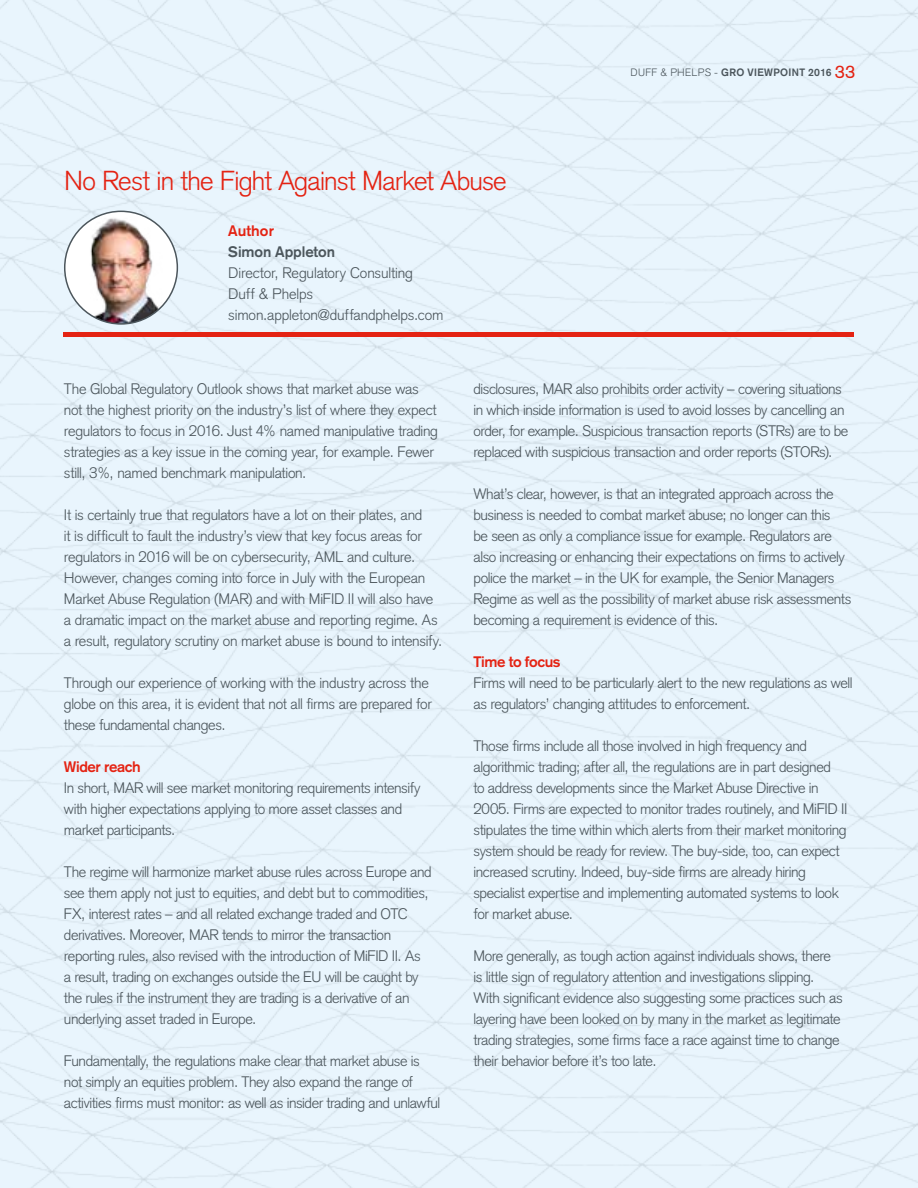
<style>
.page{position:relative;width:918px;height:1188px;background:#fff}
.page>*{position:absolute;margin:0;border:0;box-sizing:border-box;transform-origin:0 0}
.t1{font:300 27px "Akzidenz Grotesk";letter-spacing:-.025em;color:#e42313}
.t2{font:300 15px/21px "Akzidenz Grotesk";letter-spacing:-.025em;color:#4c565c}
.t3{font:300 15px/21px "Akzidenz Grotesk";letter-spacing:-.005em;color:#4c565c}
.t4{font:700 15px "Akzidenz Grotesk";letter-spacing:-.025em;color:#e42313}
.t5{font:700 15px "Akzidenz Grotesk";letter-spacing:-.005em;color:#4c565c}
.t6{font:700 10.5px "Akzidenz Grotesk";letter-spacing:.035em;color:#4c565c}
.s1{font-weight:300}
.s2{font-weight:400;font-size:18px;color:#e42313}
</style>
<div class="page">
<img style="left:0;top:0;width:918px;height:1188px">
<hr style="left:64px;top:333px;width:790px;height:4px;background:#e42313">
<div style="left:65px;top:211px;width:112px;height:113px;background:#fff;border-radius:50%"></div>
<img style="left:79px;top:216px;width:84px;height:108px">
<div style="left:64px;top:211px;width:114px;height:114px;border:2px solid #4c565c;border-radius:50%"></div>
<h1 class="t1" style="left:64px;top:165px;width:444px">No Rest in the Fight Against Market Abuse</h1>
<p class="t4" style="left:228px;top:222px;width:47px">Author</p>
<p class="t5" style="left:228px;top:243px;width:108px">Simon Appleton</p>
<p class="t3" style="left:228px;top:263px;width:217px">Director, Regulatory Consulting<br>Duff &amp; Phelps simon.appleton@duffandphelps.com</p>
<p class="t6" style="left:631px;top:66px;width:226px"><span class="s1">DUFF &amp; PHELPS -</span> GRO VIEWPOINT 2016 <span class="s2">33</span></p>
<p class="t2" style="left:64px;top:379px;width:376px">The Global Regulatory Outlook shows that market abuse was not the highest priority on the industry’s list of where they expect regulators to focus in 2016. Just 4% named manipulative trading strategies as a key issue in the coming year, for example. Fewer still, 3%, named benchmark manipulation.</p>
<p class="t2" style="left:64px;top:505px;width:380px">It is certainly true that regulators have a lot on their plates, and<br>it is difficult to fault the industry’s view that key focus areas for regulators in 2016 will be on cybersecurity, AML and culture.<br>However, changes coming into force in July with the European Market Abuse Regulation (MAR) and with MiFID II will also have a dramatic impact on the market abuse and reporting regime. As a result, regulatory scrutiny on market abuse is bound to intensify.</p>
<p class="t2" style="left:64px;top:673px;width:369px">Through our experience of working with the industry across the globe on this area, it is evident that not all firms are prepared for these fundamental changes.</p>
<p class="t4" style="left:64px;top:758px;width:78px">Wider reach</p>
<p class="t2" style="left:64px;top:778px;width:358px">In short, MAR will see market monitoring requirements intensify with higher expectations applying to more asset classes and market participants.</p>
<p class="t2" style="left:64px;top:862px;width:369px">The regime will harmonize market abuse rules across Europe and see them apply not just to equities, and debt but to commodities, FX, interest rates – and all related exchange traded and OTC derivatives. Moreover, MAR tends to mirror the transaction reporting rules, also revised with the introduction of MiFID II. As<br>a result, trading on exchanges outside the EU will be caught by the rules if the instrument they are trading is a derivative of an underlying asset traded in Europe.</p>
<p class="t2" style="left:64px;top:1051px;width:378px">Fundamentally, the regulations make clear that market abuse is not simply an equities problem. They also expand the range of activities firms must monitor: as well as insider trading and unlawful</p>
<p class="t2" style="left:473px;top:379px;width:376px">disclosures, MAR also prohibits order activity – covering situations in which inside information is used to avoid losses by cancelling an order, for example. Suspicious transaction reports (STRs) are to be replaced with suspicious transaction and order reports (STORs).</p>
<p class="t2" style="left:473px;top:484px;width:379px">What’s clear, however, is that an integrated approach across the business is needed to combat market abuse; no longer can this<br>be seen as only a compliance issue for example. Regulators are also increasing or enhancing their expectations on firms to actively police the market – in the UK for example, the Senior Managers Regime as well as the possibility of market abuse risk assessments becoming a requirement is evidence of this.</p>
<p class="t4" style="left:473px;top:653px;width:89px">Time to focus</p>
<p class="t2" style="left:473px;top:673px;width:381px">Firms will need to be particularly alert to the new regulations as well as regulators’ changing attitudes to enforcement.</p>
<p class="t2" style="left:473px;top:736px;width:375px">Those firms include all those involved in high frequency and algorithmic trading; after all, the regulations are in part designed<br>to address developments since the Market Abuse Directive in 2005. Firms are expected to monitor trades routinely, and MiFID II stipulates the time within which alerts from their market monitoring system should be ready for review. The buy-side, too, can expect increased scrutiny. Indeed, buy-side firms are already hiring specialist expertise and implementing automated systems to look for market abuse.</p>
<p class="t2" style="left:473px;top:946px;width:371px">More generally, as tough action against individuals shows, there is little sign of regulatory attention and investigations slipping.<br>With significant evidence also suggesting some practices such as layering have been looked on by many in the market as legitimate trading strategies, some firms face a race against time to change their behavior before it’s too late.</p>
</div>
